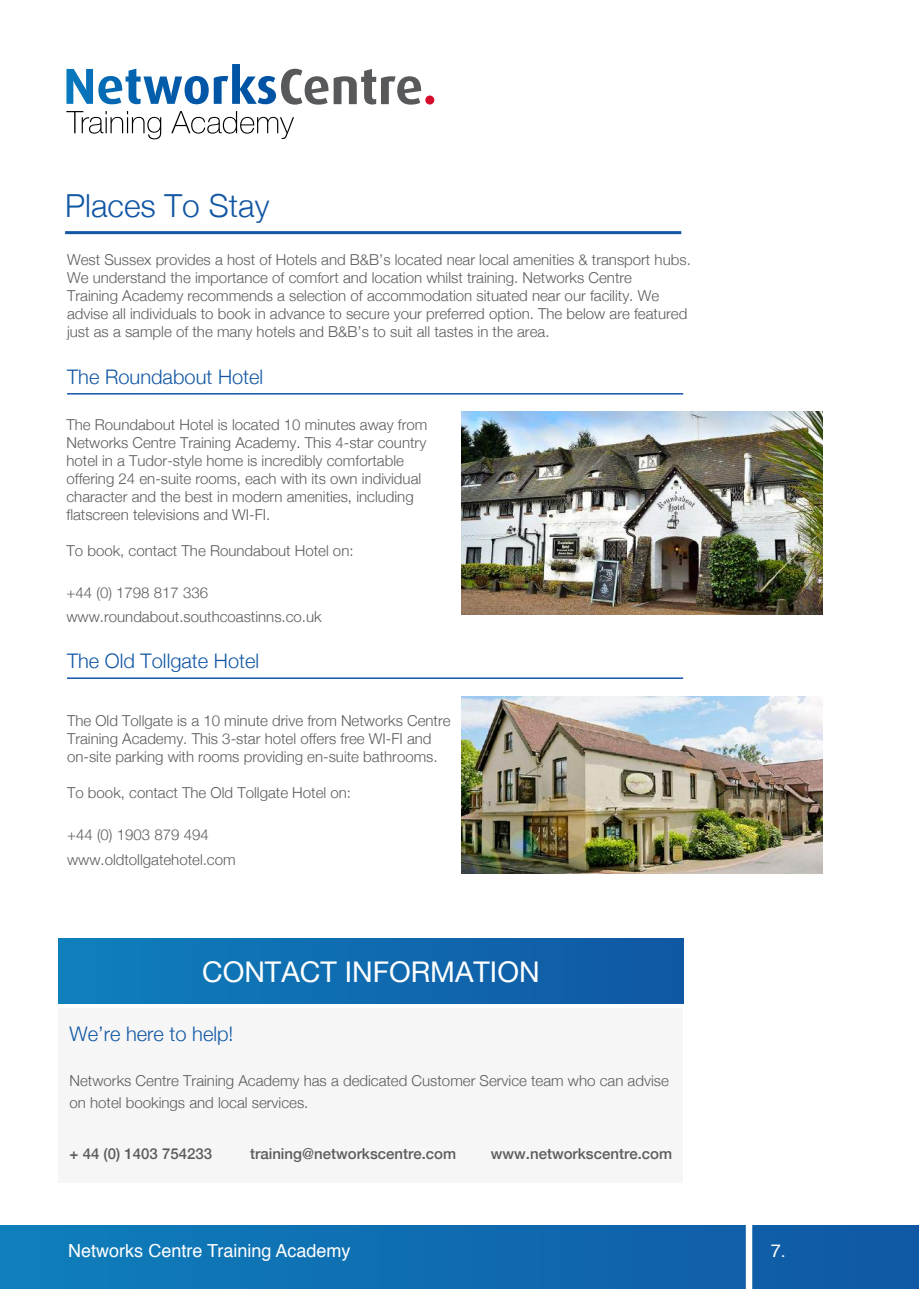
<style>
.page{position:relative;width:919px;height:1289px;background:#fff}
.page>*{position:absolute;margin:0;border:0;box-sizing:border-box;transform-origin:0 0}
.t1{font:300 31.8px "Helvetica Neue";color:#1257a4}
.t2{font:28.5px "Helvetica Neue";color:#fff}
.t3{font:300 20.1px "Helvetica Neue";color:#1257a4}
.t4{font:18px "Helvetica";color:#fff}
.t5{font:300 15px/18px "Helvetica Neue";color:#5e5b5c}
.t6{font:500 15px "Helvetica Neue";color:#5e5b5c}
</style>
<div class="page">
<div style="left:0;top:1225px;width:918px;height:63px;background:linear-gradient(to right,#0f7fbb,#1158a3)"></div>
<div style="left:745px;top:1209px;width:5px;height:79px;background:#fff"></div>
<div style="left:747px;top:1209px;width:5px;height:79px;background:#fff"></div>
<img style="left:461px;top:411px;width:361px;height:203px">
<svg style="left:66px;top:64px;width:368px;height:41px"></svg>
<svg style="left:66px;top:111px;width:95px;height:28px"></svg>
<svg style="left:171px;top:111px;width:123px;height:28px"></svg>
<hr style="left:65px;top:231px;width:616px;height:3px;background:#1257a4">
<hr style="left:67px;top:393px;width:616px;height:1px;background:#1257a4">
<div style="left:58px;top:1008px;width:625px;height:174px;background:#f6f6f6"></div>
<div style="left:58px;top:938px;width:625px;height:65px;background:linear-gradient(to right,#0f80bc,#1057a3)"></div>
<hr style="left:67px;top:677px;width:616px;height:2px;background:#1257a4">
<img style="left:461px;top:696px;width:361px;height:177px">
<h1 class="t1" style="left:65px;top:180px;width:206px">Places To Stay</h1>
<p class="t5" style="left:67px;top:249px;width:625px">West Sussex provides a host of Hotels and B&amp;B’s located near local amenities &amp; transport hubs.<br>We understand the importance of comfort and location whilst training. Networks Centre<br>Training Academy recommends a selection of accommodation situated near our facility. We advise all individuals to book in advance to secure your preferred option. The below are featured just as a sample of the many hotels and B&amp;B’s to suit all tastes in the area.</p>
<h3 class="t3" style="left:67px;top:360px;width:198px">The Roundabout Hotel</h3>
<p class="t5" style="left:66px;top:414px;width:362px">The Roundabout Hotel is located 10 minutes away from Networks Centre Training Academy. This 4-star country hotel in a Tudor-style home is incredibly comfortable offering 24 en-suite rooms, each with its own individual character and the best in modern amenities, including flatscreen televisions and WI-FI.</p>
<p class="t5" style="left:66px;top:540px;width:288px">To book, contact The Roundabout Hotel on:</p>
<p class="t5" style="left:66px;top:580px;width:257px;line-height:24px">+44 (0) 1798 817 336 www.roundabout.southcoastinns.co.uk</p>
<h3 class="t3" style="left:67px;top:645px;width:194px">The Old Tollgate Hotel</h3>
<p class="t5" style="left:67px;top:710px;width:385px">The Old Tollgate is a 10 minute drive from Networks Centre<br>Training Academy. This 3-star hotel offers free WI-FI and on-site parking with rooms providing en-suite bathrooms.</p>
<p class="t5" style="left:67px;top:783px;width:285px">To book, contact The Old Tollgate Hotel on:</p>
<p class="t5" style="left:67px;top:822px;width:170px;line-height:24px">+44 (0) 1903 879 494 www.oldtollgatehotel.com</p>
<h2 class="t2" style="left:202px;top:951px;width:339px">CONTACT INFORMATION</h2>
<h3 class="t3" style="left:70px;top:1017px;width:165px">We’re here to help!</h3>
<p class="t5" style="left:70px;top:1067px;width:600px;line-height:22.5px">Networks Centre Training Academy has a dedicated Customer Service team who can advise on hotel bookings and local services.</p>
<p class="t6" style="left:70px;top:1141px;width:144px">+ 44 (0) 1403 754233</p>
<p class="t6" style="left:250px;top:1141px;width:207px">training@networkscentre.com</p>
<p class="t6" style="left:491px;top:1141px;width:183px">www.networkscentre.com</p>
<p class="t4" style="left:68px;top:1236px;width:284px">Networks Centre Training Academy</p>
<p class="t4" style="left:770px;top:1236px;width:17px">7.</p>
</div>
